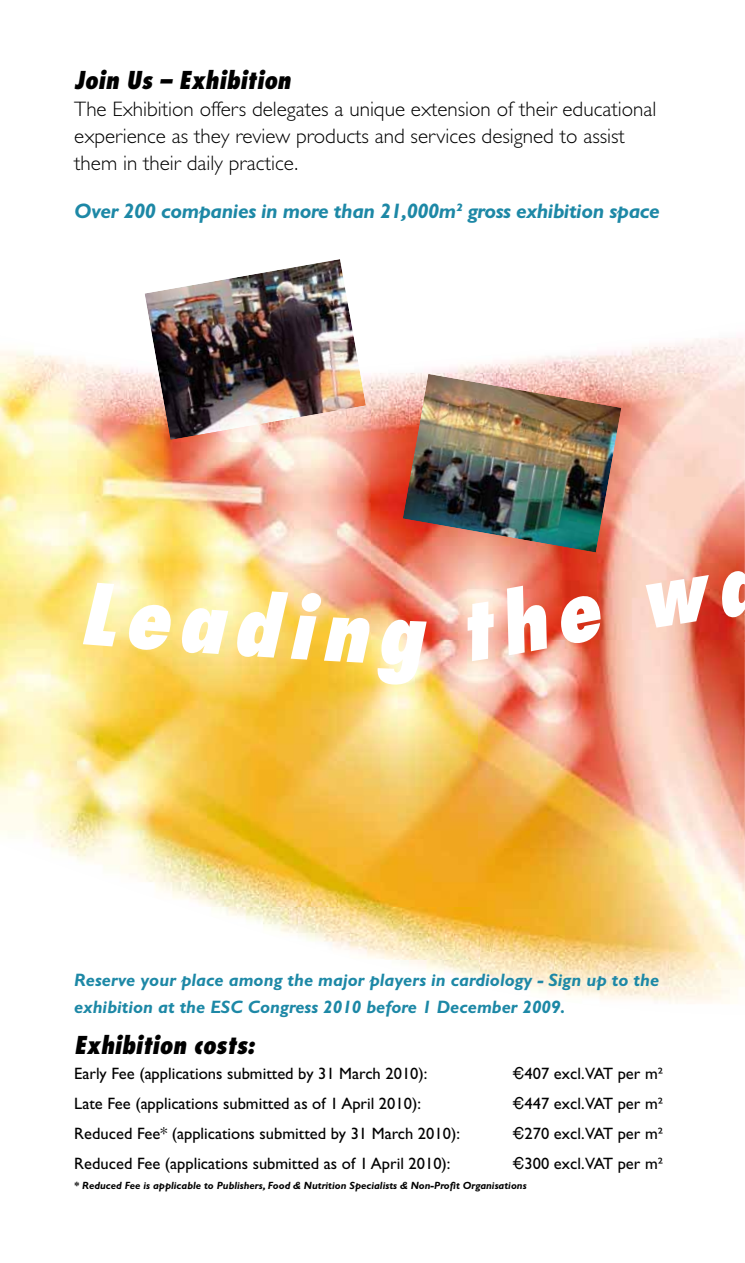
<style>
.page{position:relative;width:745px;height:1263px;background:#fff}
.page>*{position:absolute;margin:0;border:0;box-sizing:border-box;transform-origin:0 0}
.t1{font:italic 800 condensed 82.8px "Futura";color:#fff}
.t2{font:italic 800 condensed 24px "Futura";color:#000}
.t3{font:300 21px/27px "Gill Sans";color:#000}
.t4{font:italic 700 21px "Gill Sans";letter-spacing:-.02em;color:#1d88a6}
.t5{font:italic 700 18px/27px "Gill Sans";color:#1d88a6}
.t6{font:16.5px "Gill Sans";color:#000}
.t7{font:italic 700 10.5px "Gill Sans";color:#000}
.s1{font-family:"Helvetica"}
</style>
<div class="page">
<img style="left:0;top:338px;width:744px;height:303px">
<img style="left:0;top:641px;width:478px;height:266px">
<img style="left:478px;top:641px;width:266px;height:363px">
<img style="left:212px;top:907px;width:267px;height:53px">
<img style="left:401px;top:960px;width:78px;height:29px">
<img style="left:144px;top:259px;width:221px;height:181px">
<img style="left:402px;top:374px;width:219px;height:179px">
<svg style="left:290px;top:592px;width:80px;height:71px;background:#f7c55c"></svg>
<svg style="left:376px;top:619px;width:50px;height:67px;background:#f8d2a0"></svg>
<svg style="left:463px;top:582px;width:142px;height:79px;background:#ea826c"></svg>
<svg style="left:645px;top:569px;width:100px;height:59px;background:#e5836e"></svg>
<h2 class="t2" style="left:74px;top:70px;width:218px">Join Us – Exhibition</h2>
<p class="t3" style="left:74px;top:98px;width:583px">The Exhibition offers delegates a unique extension of their educational experience as they review products and services designed to assist them in their daily practice.</p>
<p class="t4" style="left:74px;top:204px;width:586px">Over 200 companies in more than 21,000m² gross exhibition space</p>
<h1 class="t1" style="left:82px;top:578px;width:202px;rotate:4deg">Lead</h1>
<p class="t5" style="left:74px;top:968px;width:586px">Reserve your place among the major players in cardiology - Sign up to the exhibition at the ESC Congress 2010 before 1 December 2009.</p>
<h2 class="t2" style="left:74px;top:1035px;width:181px">Exhibition costs:</h2>
<p class="t6" style="left:74px;top:1068px;width:354px">Early Fee (applications submitted by 31 March 2010):</p>
<p class="t6" style="left:512px;top:1068px;width:152px"><span class="s1">€</span>407 excl.VAT per m²</p>
<p class="t6" style="left:74px;top:1098px;width:348px">Late Fee (applications submitted as of 1 April 2010):</p>
<p class="t6" style="left:512px;top:1098px;width:152px"><span class="s1">€</span>447 excl.VAT per m²</p>
<p class="t6" style="left:74px;top:1128px;width:387px">Reduced Fee* (applications submitted by 31 March 2010):</p>
<p class="t6" style="left:512px;top:1128px;width:152px"><span class="s1">€</span>270 excl.VAT per m²</p>
<p class="t6" style="left:74px;top:1158px;width:377px">Reduced Fee (applications submitted as of 1 April 2010):</p>
<p class="t6" style="left:512px;top:1158px;width:152px"><span class="s1">€</span>300 excl.VAT per m²</p>
<p class="t7" style="left:74px;top:1181px;width:453px">* Reduced Fee is applicable to Publishers, Food &amp; Nutrition Specialists &amp; Non-Profit Organisations</p>
</div>
